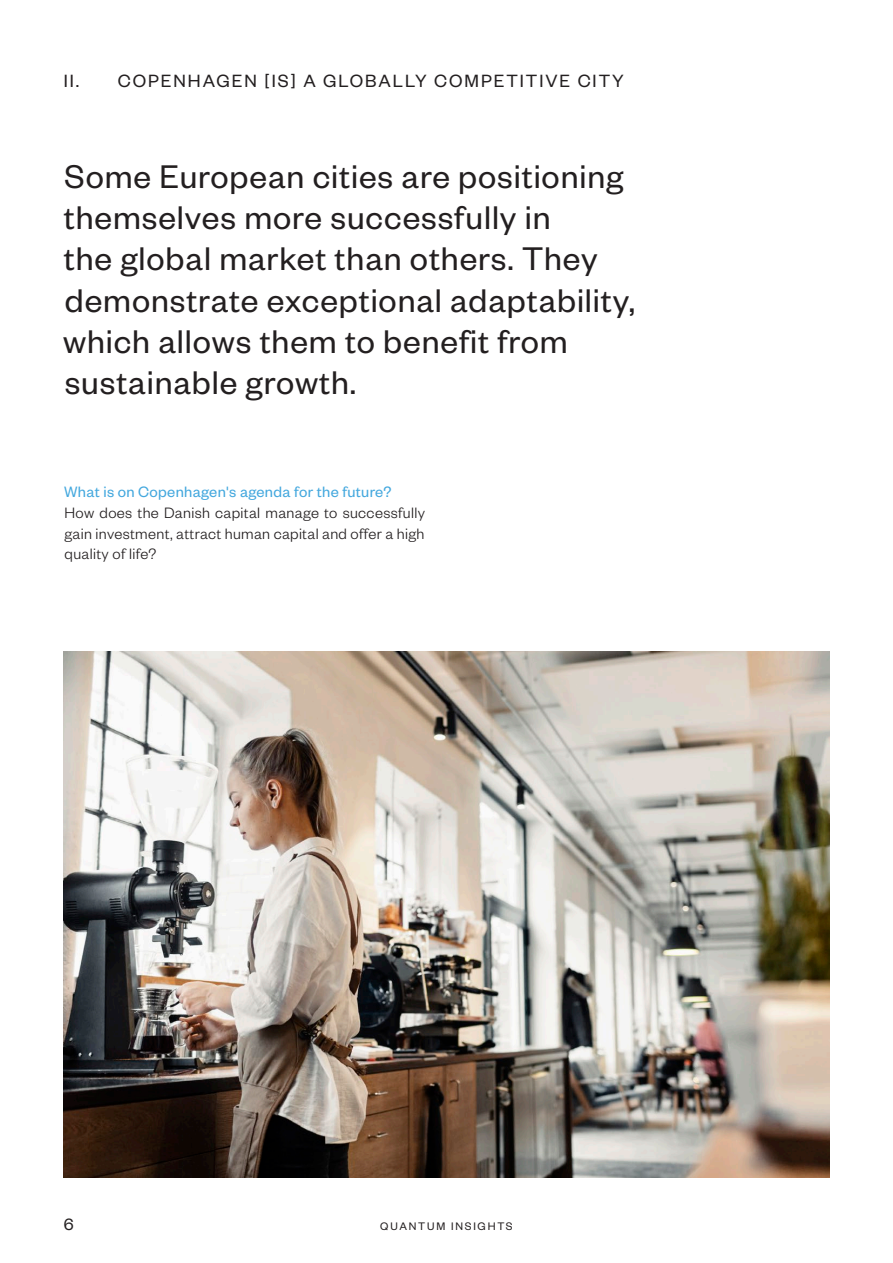
<style>
.page{position:relative;width:893px;height:1263px;background:#fff}
.page>*{position:absolute;margin:0;border:0;box-sizing:border-box;transform-origin:0 0}
.t1{font:36px/41.2px "Founders Grotesk";letter-spacing:.025em;color:#231f20}
.t2{font:19.5px "Founders Grotesk";letter-spacing:.1em;color:#231f20}
.t3{font:18px "Founders Grotesk";color:#231f20}
.t4{font:300 16.5px/20.7px "Founders Grotesk";letter-spacing:.02em;color:#231f20;text-align:justify}
.t5{font:16.5px "Founders Grotesk";letter-spacing:.02em;color:#44a8de}
.t6{font:12px "Founders Grotesk";letter-spacing:.15em;color:#231f20}
</style>
<div class="page">
<img style="left:64px;top:652px;width:765px;height:526px">
<p class="t2" style="left:64px;top:68px;width:561px">II. COPENHAGEN [IS] A GLOBALLY COMPETITIVE CITY</p>
<p class="t1" style="left:63px;top:154px;width:573px">Some European cities are positioning themselves more successfully in<br>the global market than others. They demonstrate exceptional adaptability, which allows them to benefit from sustainable growth.</p>
<p class="t5" style="left:64px;top:482px;width:329px">What is on Copenhagen's agenda for the future?</p>
<p class="t4" style="left:65px;top:501px;width:362px">How does the Danish capital manage to successfully gain investment, attract human capital and offer a high quality of life?</p>
<p class="t3" style="left:64px;top:1213px;width:11px">6</p>
<p class="t6" style="left:380px;top:1218px;width:134px">QUANTUM INSIGHTS</p>
</div>
